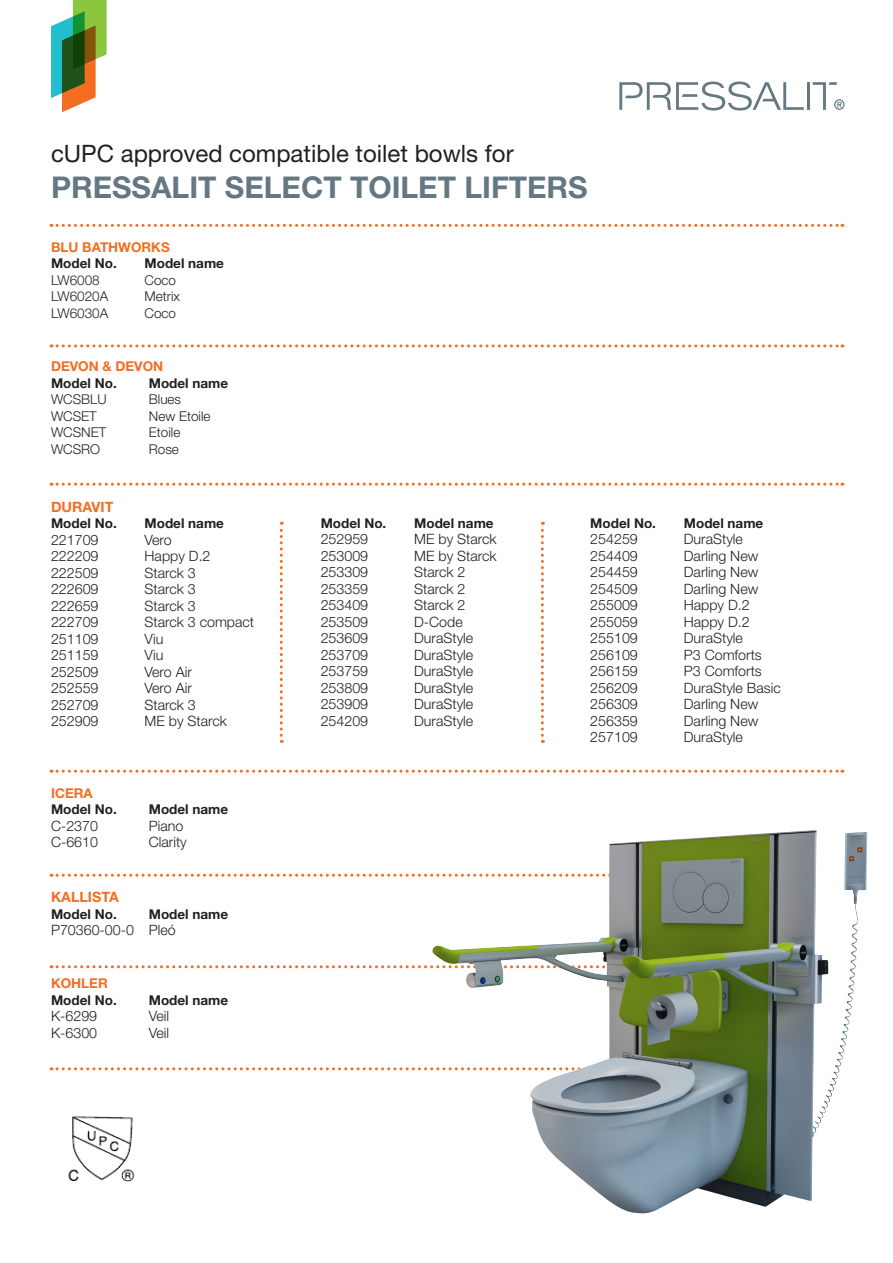
<style>
.page{position:relative;width:893px;height:1263px;background:#fff}
.page>*{position:absolute;margin:0;border:0;box-sizing:border-box;transform-origin:0 0}
.t1{font:700 30px "Helvetica Neue LT Std";color:#647882}
.t2{font:24px "Helvetica Neue LT Std";color:#231f20}
.t3{font:300 14.25px "Helvetica Neue LT Std";color:#231f20}
.t4{font:700 14.25px "Helvetica Neue LT Std";color:#f36e21}
.t5{font:700 13.5px "Helvetica Neue LT Std";color:#231f20}
.t6{font:300 13.5px "Helvetica Neue LT Std";color:#231f20}
.t7{font:700 13.5px "Helvetica Neue LT Std";color:#f36e21}
</style>
<div class="page">
<hr style="left:807px;top:82px;width:2px;height:28px;background:#647882">
<svg style="left:619px;top:81px;width:185px;height:30px"></svg>
<svg style="left:813px;top:82px;width:31px;height:28px"></svg>
<svg style="left:51px;top:0;width:56px;height:112px"></svg>
<svg style="left:51px;top:224px;width:792px;height:3px"></svg>
<svg style="left:51px;top:344px;width:792px;height:3px"></svg>
<svg style="left:51px;top:483px;width:792px;height:3px"></svg>
<svg style="left:280px;top:522px;width:3px;height:221px"></svg>
<svg style="left:541px;top:522px;width:3px;height:221px"></svg>
<svg style="left:51px;top:770px;width:792px;height:3px"></svg>
<svg style="left:51px;top:874px;width:381px;height:3px"></svg>
<svg style="left:51px;top:965px;width:381px;height:3px"></svg>
<svg style="left:51px;top:1067px;width:381px;height:3px"></svg>
<img style="left:68px;top:1116px;width:67px;height:66px">
<svg style="left:834px;top:834px;width:34px;height:251px"></svg>
<img style="left:432px;top:830px;width:402px;height:384px">
<p class="t2" style="left:51px;top:140px;width:464px">cUPC approved compatible toilet bowls for</p>
<p class="t1" style="left:51px;top:169px;width:538px">PRESSALIT SELECT TOILET LIFTERS</p>
<p class="t7" style="left:51px;top:238px;width:120px">BLU BATHWORKS</p>
<p class="t5" style="left:51px;top:255px;width:67px">Model No.</p>
<p class="t5" style="left:145px;top:255px;width:81px">Model name</p>
<p class="t6" style="left:51px;top:271px;width:50px">LW6008</p>
<p class="t6" style="left:145px;top:271px;width:33px">Coco</p>
<p class="t6" style="left:51px;top:288px;width:59px">LW6020A</p>
<p class="t6" style="left:145px;top:288px;width:37px">Metrix</p>
<p class="t6" style="left:51px;top:304px;width:59px">LW6030A</p>
<p class="t6" style="left:145px;top:304px;width:33px">Coco</p>
<p class="t7" style="left:51px;top:358px;width:114px">DEVON &amp; DEVON</p>
<p class="t5" style="left:51px;top:375px;width:67px">Model No.</p>
<p class="t5" style="left:149px;top:375px;width:81px">Model name</p>
<p class="t6" style="left:51px;top:391px;width:57px">WCSBLU</p>
<p class="t6" style="left:149px;top:391px;width:34px">Blues</p>
<p class="t6" style="left:51px;top:408px;width:47px">WCSET</p>
<p class="t6" style="left:149px;top:408px;width:63px">New Etoile</p>
<p class="t6" style="left:51px;top:424px;width:57px">WCSNET</p>
<p class="t6" style="left:149px;top:424px;width:33px">Etoile</p>
<p class="t6" style="left:51px;top:441px;width:51px">WCSRO</p>
<p class="t6" style="left:149px;top:441px;width:32px">Rose</p>
<p class="t4" style="left:51px;top:498px;width:64px">DURAVIT</p>
<p class="t5" style="left:51px;top:515px;width:67px">Model No.</p>
<p class="t5" style="left:145px;top:515px;width:81px">Model name</p>
<p class="t3" style="left:51px;top:531px;width:49px">221709</p>
<p class="t3" style="left:145px;top:531px;width:29px">Vero</p>
<p class="t3" style="left:51px;top:548px;width:49px">222209</p>
<p class="t3" style="left:145px;top:548px;width:67px">Happy D.2</p>
<p class="t3" style="left:51px;top:564px;width:49px">222509</p>
<p class="t3" style="left:145px;top:564px;width:53px">Starck 3</p>
<p class="t3" style="left:51px;top:581px;width:49px">222609</p>
<p class="t3" style="left:145px;top:581px;width:53px">Starck 3</p>
<p class="t3" style="left:51px;top:597px;width:49px">222659</p>
<p class="t3" style="left:145px;top:597px;width:53px">Starck 3</p>
<p class="t3" style="left:51px;top:614px;width:49px">222709</p>
<p class="t3" style="left:145px;top:614px;width:111px">Starck 3 compact</p>
<p class="t3" style="left:51px;top:630px;width:49px">251109</p>
<p class="t3" style="left:145px;top:630px;width:20px">Viu</p>
<p class="t3" style="left:51px;top:647px;width:49px">251159</p>
<p class="t3" style="left:145px;top:647px;width:20px">Viu</p>
<p class="t3" style="left:51px;top:663px;width:49px">252509</p>
<p class="t3" style="left:145px;top:663px;width:49px">Vero Air</p>
<p class="t3" style="left:51px;top:680px;width:49px">252559</p>
<p class="t3" style="left:145px;top:680px;width:49px">Vero Air</p>
<p class="t3" style="left:51px;top:696px;width:49px">252709</p>
<p class="t3" style="left:145px;top:696px;width:53px">Starck 3</p>
<p class="t3" style="left:51px;top:713px;width:49px">252909</p>
<p class="t3" style="left:145px;top:713px;width:84px">ME by Starck</p>
<p class="t7" style="left:51px;top:785px;width:43px">ICERA</p>
<p class="t5" style="left:51px;top:801px;width:67px">Model No.</p>
<p class="t5" style="left:149px;top:801px;width:81px">Model name</p>
<p class="t3" style="left:51px;top:817px;width:48px">C-2370</p>
<p class="t3" style="left:149px;top:817px;width:36px">Piano</p>
<p class="t3" style="left:51px;top:834px;width:48px">C-6610</p>
<p class="t3" style="left:149px;top:834px;width:40px">Clarity</p>
<p class="t4" style="left:51px;top:888px;width:69px">KALLISTA</p>
<p class="t5" style="left:51px;top:906px;width:67px">Model No.</p>
<p class="t5" style="left:149px;top:906px;width:81px">Model name</p>
<p class="t3" style="left:51px;top:921px;width:126px">P70360-00-0 Pleó</p>
<p class="t7" style="left:51px;top:975px;width:58px">KOHLER</p>
<p class="t5" style="left:51px;top:992px;width:67px">Model No.</p>
<p class="t5" style="left:149px;top:992px;width:81px">Model name</p>
<p class="t3" style="left:51px;top:1008px;width:48px">K-6299</p>
<p class="t3" style="left:149px;top:1008px;width:22px">Veil</p>
<p class="t3" style="left:51px;top:1024px;width:48px">K-6300</p>
<p class="t3" style="left:149px;top:1024px;width:22px">Veil</p>
<p class="t5" style="left:321px;top:515px;width:67px">Model No.</p>
<p class="t5" style="left:414px;top:515px;width:81px">Model name</p>
<p class="t3" style="left:321px;top:531px;width:49px">252959</p>
<p class="t3" style="left:414px;top:531px;width:84px">ME by Starck</p>
<p class="t3" style="left:321px;top:547px;width:49px">253009</p>
<p class="t3" style="left:414px;top:547px;width:84px">ME by Starck</p>
<p class="t3" style="left:321px;top:564px;width:49px">253309</p>
<p class="t3" style="left:414px;top:564px;width:53px">Starck 2</p>
<p class="t3" style="left:321px;top:580px;width:49px">253359</p>
<p class="t3" style="left:414px;top:580px;width:53px">Starck 2</p>
<p class="t3" style="left:321px;top:597px;width:49px">253409</p>
<p class="t3" style="left:414px;top:597px;width:53px">Starck 2</p>
<p class="t3" style="left:321px;top:613px;width:49px">253509</p>
<p class="t3" style="left:414px;top:613px;width:50px">D-Code</p>
<p class="t3" style="left:321px;top:630px;width:49px">253609</p>
<p class="t3" style="left:414px;top:630px;width:61px">DuraStyle</p>
<p class="t3" style="left:321px;top:646px;width:49px">253709</p>
<p class="t3" style="left:414px;top:646px;width:61px">DuraStyle</p>
<p class="t3" style="left:321px;top:663px;width:49px">253759</p>
<p class="t3" style="left:414px;top:663px;width:61px">DuraStyle</p>
<p class="t3" style="left:321px;top:679px;width:49px">253809</p>
<p class="t3" style="left:414px;top:679px;width:61px">DuraStyle</p>
<p class="t3" style="left:321px;top:696px;width:49px">253909</p>
<p class="t3" style="left:414px;top:696px;width:61px">DuraStyle</p>
<p class="t3" style="left:321px;top:712px;width:49px">254209</p>
<p class="t3" style="left:414px;top:712px;width:61px">DuraStyle</p>
<p class="t5" style="left:590px;top:515px;width:67px">Model No.</p>
<p class="t5" style="left:684px;top:515px;width:81px">Model name</p>
<p class="t3" style="left:590px;top:531px;width:49px">254259</p>
<p class="t3" style="left:684px;top:531px;width:61px">DuraStyle</p>
<p class="t3" style="left:590px;top:547px;width:49px">254409</p>
<p class="t3" style="left:684px;top:547px;width:76px">Darling New</p>
<p class="t3" style="left:590px;top:564px;width:49px">254459</p>
<p class="t3" style="left:684px;top:564px;width:76px">Darling New</p>
<p class="t3" style="left:590px;top:580px;width:49px">254509</p>
<p class="t3" style="left:684px;top:580px;width:76px">Darling New</p>
<p class="t3" style="left:590px;top:597px;width:49px">255009</p>
<p class="t3" style="left:684px;top:597px;width:67px">Happy D.2</p>
<p class="t3" style="left:590px;top:613px;width:49px">255059</p>
<p class="t3" style="left:684px;top:613px;width:67px">Happy D.2</p>
<p class="t3" style="left:590px;top:630px;width:49px">255109</p>
<p class="t3" style="left:684px;top:630px;width:61px">DuraStyle</p>
<p class="t3" style="left:590px;top:646px;width:49px">256109</p>
<p class="t3" style="left:684px;top:646px;width:79px">P3 Comforts</p>
<p class="t3" style="left:590px;top:663px;width:49px">256159</p>
<p class="t3" style="left:684px;top:663px;width:79px">P3 Comforts</p>
<p class="t3" style="left:590px;top:679px;width:49px">256209</p>
<p class="t3" style="left:684px;top:679px;width:98px">DuraStyle Basic</p>
<p class="t3" style="left:590px;top:696px;width:49px">256309</p>
<p class="t3" style="left:684px;top:696px;width:76px">Darling New</p>
<p class="t3" style="left:590px;top:712px;width:49px">256359</p>
<p class="t3" style="left:684px;top:712px;width:76px">Darling New</p>
<p class="t3" style="left:590px;top:729px;width:49px">257109</p>
<p class="t3" style="left:684px;top:729px;width:61px">DuraStyle</p>
</div>
